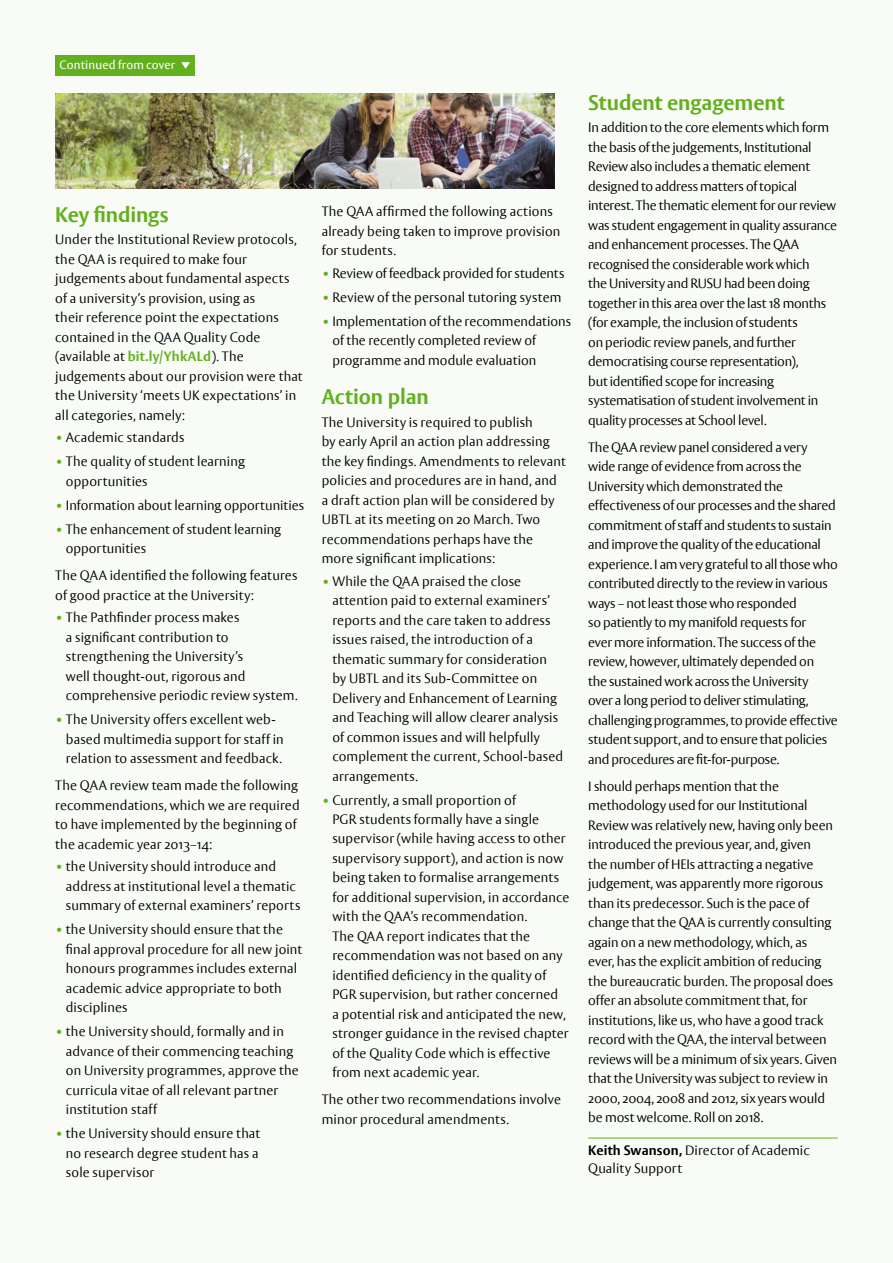
<style>
.page{position:relative;width:893px;height:1263px;background:#f9fcf6}
.page>*{position:absolute;margin:0;border:0;box-sizing:border-box;transform-origin:0 0}
.t1{font:700 21px "Rdg Vesta";letter-spacing:-.005em;color:#63b01f}
.t2{font:13.5px/19.5px "Rdg Vesta";letter-spacing:.005em;color:#000}
.t3{font:13.5px/19.5px "Rdg Vesta";letter-spacing:-.02em;color:#000}
.t4{font:12px "Rdg Vesta 2";letter-spacing:.015em;color:#fff}
.s1{font-weight:700;color:#63b01f}
.s2{font-weight:700}
</style>
<div class="page">
<hr style="left:588px;top:1138px;width:250px;height:1px;background:#63b01f">
<div style="left:55px;top:55px;width:139px;height:21px;background:#63b01f"></div>
<svg style="left:181px;top:62px;width:9px;height:7px"></svg>
<img style="left:55px;top:94px;width:499px;height:95px">
<p class="t4" style="left:60px;top:57px;width:117px">Continued from cover</p>
<h1 class="t1" style="left:55px;top:201px;width:115px">Key findings</h1>
<p class="t2" style="left:55px;top:230px;width:249px">Under the Institutional Review protocols, the QAA is required to make four judgements about fundamental aspects of a university’s provision, using as<br>their reference point the expectations contained in the QAA Quality Code (available at <span class="s1">bit.ly/YhkALd</span>). The judgements about our provision were that the University ‘meets UK expectations’ in all categories, namely:</p>
<p class="t2" style="left:55px;top:428px;width:131px"><span class="s1">•</span> Academic standards</p>
<p class="t2" style="left:66px;top:452px;width:181px;text-indent:-11px"><span class="s1">•</span> The quality of student learning opportunities</p>
<p class="t2" style="left:55px;top:496px;width:250px"><span class="s1">•</span> Information about learning opportunities</p>
<p class="t2" style="left:66px;top:520px;width:217px;text-indent:-11px"><span class="s1">•</span> The enhancement of student learning opportunities</p>
<p class="t2" style="left:55px;top:566px;width:244px">The QAA identified the following features of good practice at the University:</p>
<p class="t2" style="left:66px;top:608px;width:233px;text-indent:-11px"><span class="s1">•</span> The Pathfinder process makes<br>a significant contribution to strengthening the University’s<br>well thought-out, rigorous and comprehensive periodic review system.</p>
<p class="t2" style="left:66px;top:710px;width:219px;text-indent:-11px"><span class="s1">•</span> The University offers excellent web&shy;based multimedia support for staff in relation to assessment and feedback.</p>
<p class="t2" style="left:55px;top:776px;width:246px">The QAA review team made the following recommendations, which we are required to have implemented by the beginning of the academic year 2013–14:</p>
<p class="t2" style="left:66px;top:857px;width:236px;text-indent:-11px"><span class="s1">•</span> the University should introduce and address at institutional level a thematic summary of external examiners’ reports</p>
<p class="t2" style="left:66px;top:920px;width:238px;text-indent:-11px"><span class="s1">•</span> the University should ensure that the final approval procedure for all new joint honours programmes includes external academic advice appropriate to both disciplines</p>
<p class="t2" style="left:66px;top:1022px;width:234px;text-indent:-11px"><span class="s1">•</span> the University should, formally and in advance of their commencing teaching on University programmes, approve the curricula vitae of all relevant partner institution staff</p>
<p class="t2" style="left:66px;top:1124px;width:196px;text-indent:-11px"><span class="s1">•</span> the University should ensure that no research degree student has a sole supervisor</p>
<p class="t2" style="left:322px;top:202px;width:240px">The QAA affirmed the following actions already being taken to improve provision for students.</p>
<p class="t2" style="left:322px;top:264px;width:244px"><span class="s1">•</span> Review of feedback provided for students</p>
<p class="t2" style="left:322px;top:288px;width:241px"><span class="s1">•</span> Review of the personal tutoring system</p>
<p class="t2" style="left:332px;top:312px;width:240px;text-indent:-11px"><span class="s1">•</span> Implementation of the recommendations of the recently completed review of programme and module evaluation</p>
<h1 class="t1" style="left:322px;top:383px;width:109px">Action plan</h1>
<p class="t2" style="left:322px;top:413px;width:246px">The University is required to publish<br>by early April an action plan addressing the key findings. Amendments to relevant policies and procedures are in hand, and a draft action plan will be considered by UBTL at its meeting on 20 March. Two recommendations perhaps have the more significant implications:</p>
<p class="t2" style="left:332px;top:571px;width:232px;text-indent:-11px"><span class="s1">•</span> While the QAA praised the close attention paid to external examiners’ reports and the care taken to address issues raised, the introduction of a thematic summary for consideration by UBTL and its Sub-Committee on Delivery and Enhancement of Learning and Teaching will allow clearer analysis of common issues and will helpfully complement the current, School-based arrangements.</p>
<p class="t2" style="left:332px;top:790px;width:238px;text-indent:-11px"><span class="s1">•</span> Currently, a small proportion of<br>PGR students formally have a single supervisor (while having access to other supervisory support), and action is now being taken to formalise arrangements for additional supervision, in accordance with the QAA’s recommendation.<br>The QAA report indicates that the recommendation was not based on any identified deficiency in the quality of PGR supervision, but rather concerned<br>a potential risk and anticipated the new, stronger guidance in the revised chapter of the Quality Code which is effective from next academic year.</p>
<p class="t2" style="left:322px;top:1090px;width:241px">The other two recommendations involve minor procedural amendments.</p>
<h1 class="t1" style="left:588px;top:89px;width:198px">Student engagement</h1>
<p class="t3" style="left:588px;top:118px;width:250px">In addition to the core elements which form the basis of the judgements, Institutional Review also includes a thematic element designed to address matters of topical interest. The thematic element for our review was student engagement in quality assurance and enhancement processes. The QAA recognised the considerable work which<br>the University and RUSU had been doing together in this area over the last 18 months (for example, the inclusion of students<br>on periodic review panels, and further democratising course representation),<br>but identified scope for increasing systematisation of student involvement in quality processes at School level.</p>
<p class="t3" style="left:588px;top:438px;width:251px">The QAA review panel considered a very wide range of evidence from across the University which demonstrated the effectiveness of our processes and the shared commitment of staff and students to sustain and improve the quality of the educational experience. I am very grateful to all those who contributed directly to the review in various ways – not least those who responded<br>so patiently to my manifold requests for<br>ever more information. The success of the review, however, ultimately depended on<br>the sustained work across the University<br>over a long period to deliver stimulating, challenging programmes, to provide effective student support, and to ensure that policies and procedures are fit-for-purpose.</p>
<p class="t2" style="left:588px;top:777px;width:250px">I should perhaps mention that the methodology used for our Institutional Review was relatively new, having only been introduced the previous year, and, given<br>the number of HEIs attracting a negative judgement, was apparently more rigorous than its predecessor. Such is the pace of change that the QAA is currently consulting again on a new methodology, which, as<br>ever, has the explicit ambition of reducing the bureaucratic burden. The proposal does offer an absolute commitment that, for institutions, like us, who have a good track record with the QAA, the interval between reviews will be a minimum of six years. Given that the University was subject to review in 2000, 2004, 2008 and 2012, six years would be most welcome. Roll on 2018.</p>
<p class="t2" style="left:588px;top:1142px;width:223px;line-height:18px"><span class="s2">Keith Swanson,</span> Director of Academic<br>Quality Support</p>
</div>
